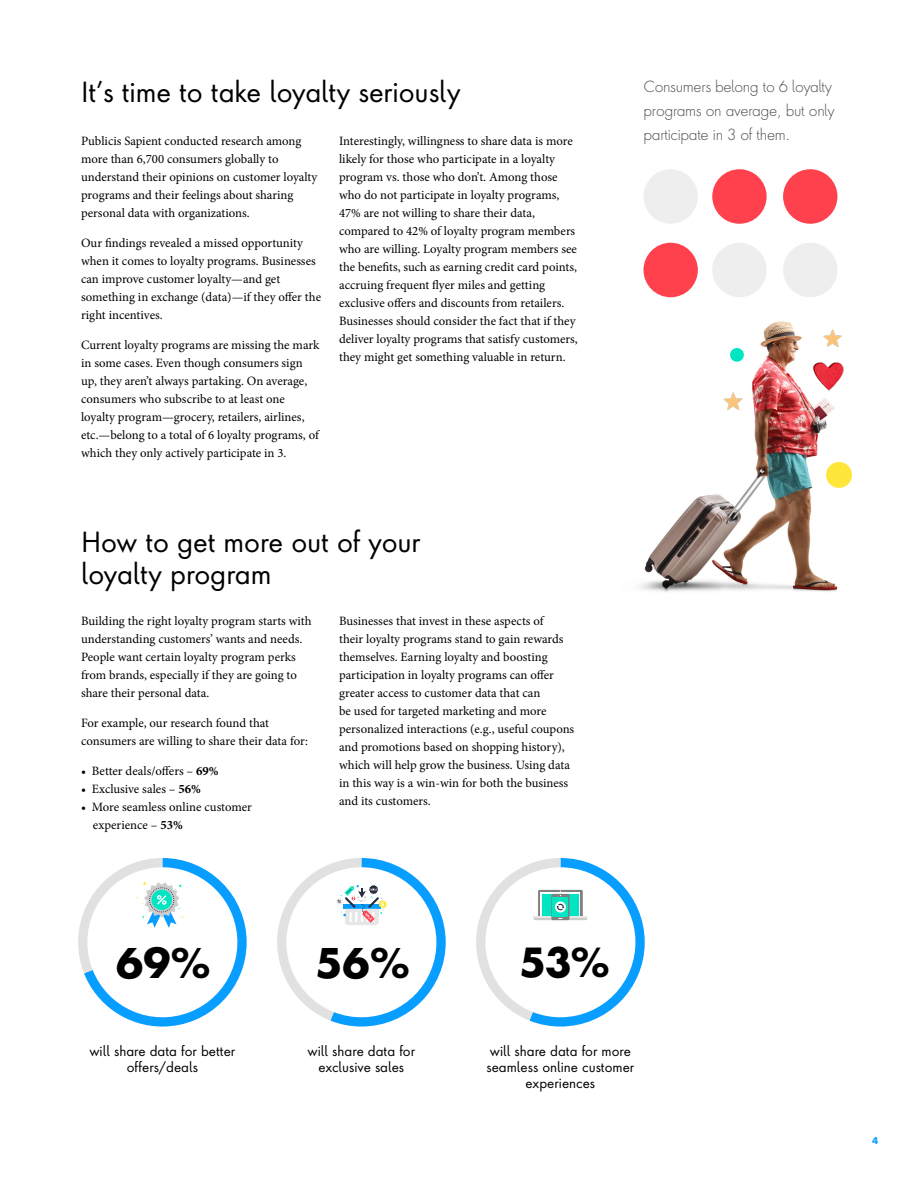
<style>
.page{position:relative;width:918px;height:1188px;background:#fff}
.page>*{position:absolute;margin:0;border:0;box-sizing:border-box;transform-origin:0 0}
.t1{font:700 39.9px "Futura Next";color:#000}
.t2{font:700 39px "Futura Next";color:#000}
.t3{font:27px "Futura Next";letter-spacing:-.005em;color:#000}
.Body_Copy{font:300 15px/24px "Futura Next";letter-spacing:-.02em;color:#4d4d4d}
.t4{font:13.2px/15.9px "Futura Next";color:#000;text-align:center}
.Body_Copy-2{font:12.75px/18px "Minion Pro";color:#000}
.t5{font:700 9px "Futura Next";color:#079fff}
.s1{font-weight:700}
</style>
<div class="page">
<img style="left:640px;top:321px;width:212px;height:271px">
<div style="left:783px;top:169px;width:54px;height:55px;background:#fe414d;border-radius:50%"></div>
<div style="left:783px;top:243px;width:54px;height:54px;background:#eee;border-radius:50%"></div>
<div style="left:712px;top:169px;width:55px;height:55px;background:#fe414d;border-radius:50%"></div>
<div style="left:712px;top:243px;width:55px;height:54px;background:#eee;border-radius:50%"></div>
<div style="left:644px;top:169px;width:54px;height:55px;background:#eee;border-radius:50%"></div>
<div style="left:644px;top:243px;width:54px;height:54px;background:#fe414d;border-radius:50%"></div>
<svg style="left:277px;top:858px;width:169px;height:169px"></svg>
<svg style="left:78px;top:858px;width:169px;height:169px"></svg>
<svg style="left:476px;top:858px;width:169px;height:169px"></svg>
<img style="left:720px;top:386px;width:24px;height:28px">
<img style="left:808px;top:354px;width:42px;height:50px">
<div style="left:826px;top:462px;width:26px;height:26px;background:#ffe63b;border-radius:50%"></div>
<img style="left:819px;top:323px;width:24px;height:28px">
<div style="left:730px;top:348px;width:14px;height:14px;background:#00e6c3;border-radius:50%"></div>
<h2 class="t3" style="left:81px;top:72px;width:381px">It’s time to take loyalty seriously</h2>
<p class="Body_Copy-2" style="left:81px;top:132px;width:238px">Publicis Sapient conducted research among more than 6,700 consumers globally to understand their opinions on customer loyalty programs and their feelings about sharing personal data with organizations.</p>
<p class="Body_Copy-2" style="left:81px;top:234px;width:242px">Our findings revealed a missed opportunity when it comes to loyalty programs. Businesses can improve customer loyalty—and get something in exchange (data)—if they offer the right incentives.</p>
<p class="Body_Copy-2" style="left:81px;top:336px;width:240px">Current loyalty programs are missing the mark in some cases. Even though consumers sign up, they aren’t always partaking. On average, consumers who subscribe to at least one loyalty program—grocery, retailers, airlines, etc.—belong to a total of 6 loyalty programs, of which they only actively participate in 3.</p>
<p class="Body_Copy-2" style="left:339px;top:132px;width:240px">Interestingly, willingness to share data is more likely for those who participate in a loyalty program vs. those who don’t. Among those who do not participate in loyalty programs, 47% are not willing to share their data, compared to 42% of loyalty program members who are willing. Loyalty program members see the benefits, such as earning credit card points, accruing frequent flyer miles and getting exclusive offers and discounts from retailers.<br>Businesses should consider the fact that if they deliver loyalty programs that satisfy customers, they might get something valuable in return.</p>
<h2 class="t3" style="left:81px;top:522px;width:341px">How to get more out of your</h2>
<h2 class="t3" style="left:81px;top:554px;width:192px">loyalty program</h2>
<p class="Body_Copy-2" style="left:81px;top:612px;width:232px">Building the right loyalty program starts with understanding customers’ wants and needs.<br>People want certain loyalty program perks from brands, especially if they are going to share their personal data.</p>
<p class="Body_Copy-2" style="left:81px;top:714px;width:228px">For example, our research found that consumers are willing to share their data for:</p>
<p class="Body_Copy-2" style="left:81px;top:762px;width:139px">• Better deals/offers – <span class="s1">69%</span></p>
<p class="Body_Copy-2" style="left:81px;top:780px;width:121px">• Exclusive sales – <span class="s1">56%</span></p>
<p class="Body_Copy-2" style="left:81px;top:798px;width:172px">• More seamless online customer</p>
<p class="Body_Copy-2" style="left:93px;top:816px;width:91px">experience – <span class="s1">53%</span></p>
<p class="Body_Copy-2" style="left:339px;top:612px;width:237px">Businesses that invest in these aspects of<br>their loyalty programs stand to gain rewards themselves. Earning loyalty and boosting participation in loyalty programs can offer greater access to customer data that can<br>be used for targeted marketing and more personalized interactions (e.g., useful coupons and promotions based on shopping history), which will help grow the business. Using data in this way is a win-win for both the business and its customers.</p>
<p class="Body_Copy" style="left:644px;top:75px;width:193px">Consumers belong to 6 loyalty programs on average, but only participate in 3 of them.</p>
<p class="t1" style="left:116px;top:936px;width:96px">69%</p>
<p class="t4" style="left:89px;top:1043px;width:147px">will share data for better offers/deals</p>
<p class="t1" style="left:316px;top:936px;width:96px">56%</p>
<p class="t4" style="left:308px;top:1043px;width:109px">will share data for exclusive sales</p>
<p class="t2" style="left:520px;top:936px;width:92px">53%</p>
<p class="t4" style="left:487px;top:1043px;width:149px">will share data for more seamless online customer experiences</p>
<p class="t5" style="left:872px;top:1135px;width:8px">4</p>
</div>
